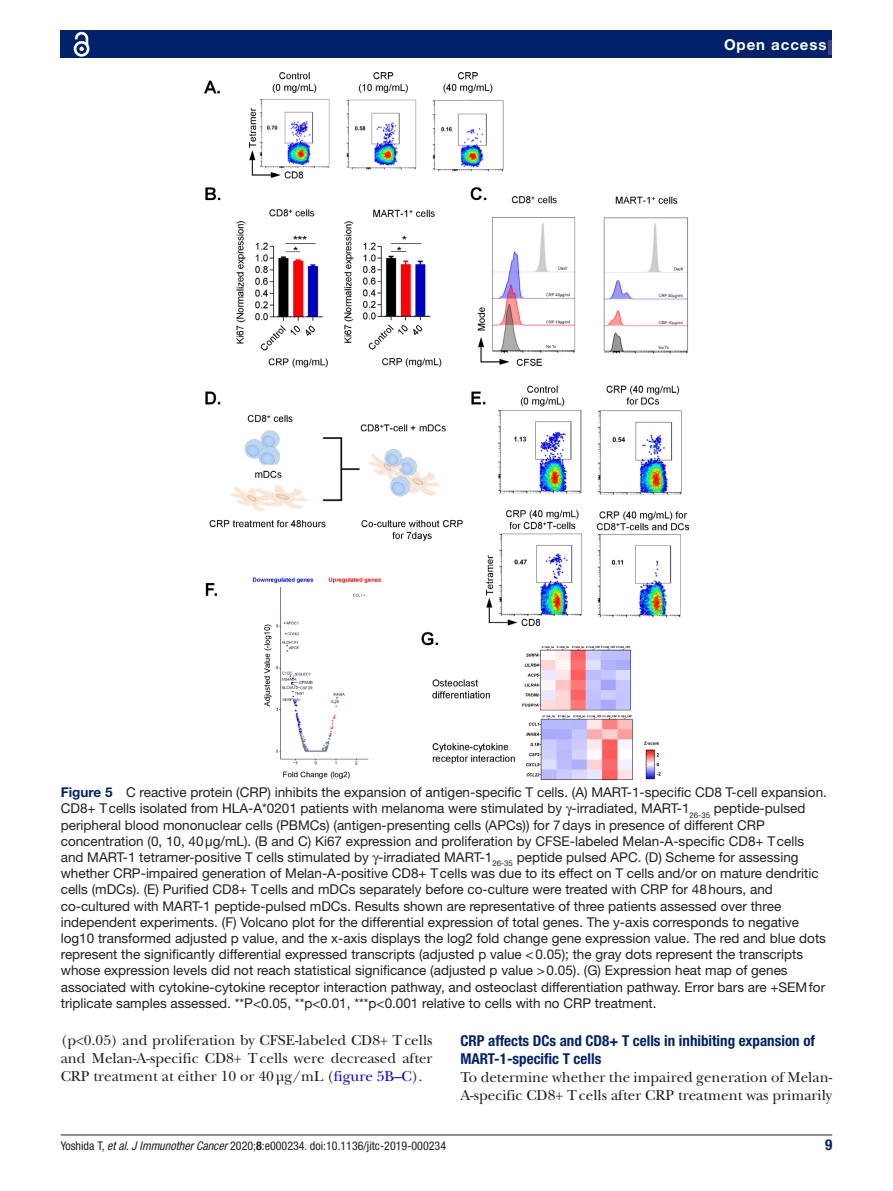
<style>
.page{position:relative;width:893px;height:1191px;background:#fff}
.page>*{position:absolute;margin:0;border:0;box-sizing:border-box;transform-origin:0 0}
.t1{font:15px/18px "New Baskerville";color:#231f20;text-align:justify}
.t2{font:700 condensed 15px/18px "Helvetica Neue LT Std";color:#00226b}
.t3{font:700 15px "Helvetica Neue LT Std";letter-spacing:.065em;color:#fff}
.t4{font:13.5px/16.2px "Helvetica Neue LT Std";color:#231f20}
.t5{font:condensed 12px "Helvetica Neue LT Std";color:#231f20}
.s1{font-weight:700;color:#00226b}
.s2{color:#00f}
.s3{font-style:italic}
.s4{font-weight:700}
</style>
<div class="page">
<hr style="left:61px;top:1134px;width:771px;height:1px;background:#231f20">
<div style="left:61px;top:31px;width:771px;height:27px;background:#00226b"></div>
<hr style="left:828px;top:40px;width:4px;height:15px;background:#414099">
<svg style="left:73px;top:31px;width:17px;height:26px"></svg>
<img style="left:204px;top:73px;width:485px;height:706px">
<p class="t3" style="left:724px;top:35px;width:104px">Open access</p>
<p class="t4" style="left:61px;top:784px;width:768px"><span class="s1">Figure 5</span> C reactive protein (CRP) inhibits the expansion of antigen-specific T cells. (A) MART-1-specific CD8 T-cell expansion.<br>CD8+ Tcells isolated from HLA-A*0201 patients with melanoma were stimulated by -irradiated, MART-1<sub>26-35</sub> peptide-pulsed peripheral blood mononuclear cells (PBMCs) (antigen-presenting cells (APCs)) for 7days in presence of different CRP concentration (0, 10, 40µg/mL). (B and C) Ki67 expression and proliferation by CFSE-labeled Melan-A-specific CD8+ Tcells and MART-1 tetramer-positive T cells stimulated by -irradiated MART-1<sub>26-35</sub> peptide pulsed APC. (D) Scheme for assessing whether CRP-impaired generation of Melan-A-positive CD8+ Tcells was due to its effect on T cells and/or on mature dendritic cells (mDCs). (E) Purified CD8+ Tcells and mDCs separately before co-culture were treated with CRP for 48hours, and co-cultured with MART-1 peptide-pulsed mDCs. Results shown are representative of three patients assessed over three independent experiments. (F) Volcano plot for the differential expression of total genes. The y-axis corresponds to negative log10 transformed adjusted p value, and the x-axis displays the log2 fold change gene expression value. The red and blue dots represent the significantly differential expressed transcripts (adjusted p value &lt;0.05); the gray dots represent the transcripts whose expression levels did not reach statistical significance (adjusted p value &gt;0.05). (G) Expression heat map of genes associated with cytokine-cytokine receptor interaction pathway, and osteoclast differentiation pathway. Error bars are +SEMfor triplicate samples assessed. **P&lt;0.05, **p&lt;0.01, ***p&lt;0.001 relative to cells with no CRP treatment.</p>
<p class="t1" style="left:61px;top:1031px;width:373px">(p&lt;0.05) and proliferation by CFSE-labeled CD8+ Tcells and Melan-A-specific CD8+ Tcells were decreased after CRP treatment at either 10 or 40µg/mL (<span class="s2">figure 5B–C</span>).</p>
<p class="t2" style="left:460px;top:1031px;width:356px">CRP affects DCs and CD8+ T cells in inhibiting expansion of<br>MART-1-specific T cells</p>
<p class="t1" style="left:460px;top:1067px;width:373px">To determine whether the impaired generation of Melan-<br>A-specific CD8+ Tcells after CRP treatment was primarily</p>
<p class="t5" style="left:61px;top:1138px;width:387px">Yoshida T, <span class="s3">et al</span>. <span class="s3">J Immunother Cancer</span> 2020;<span class="s4">8</span>:e000234. doi:10.1136/jitc-2019-000234</p>
<p class="t2" style="left:825px;top:1135px;width:9px">9</p>
</div>
